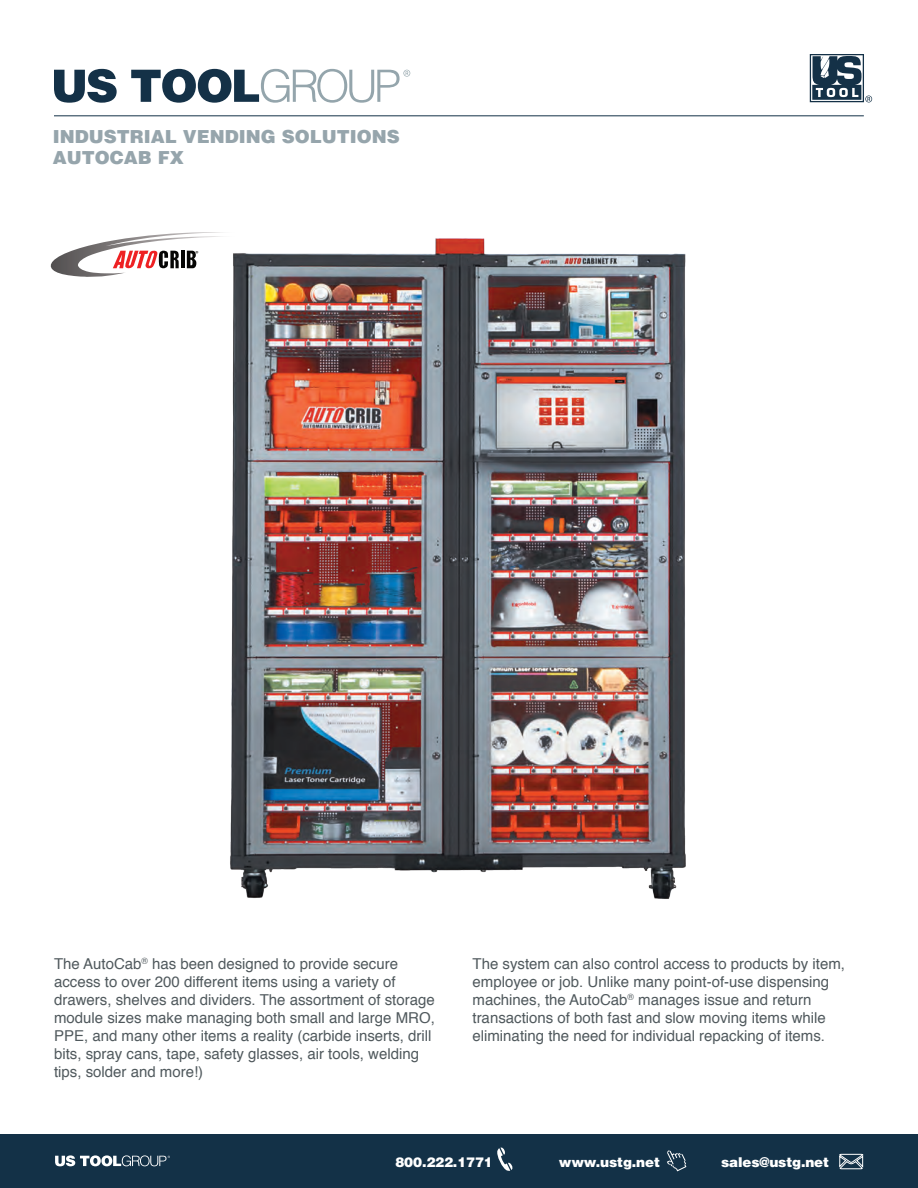
<style>
.page{position:relative;width:918px;height:1188px;background:#fff}
.page>*{position:absolute;margin:0;border:0;box-sizing:border-box;transform-origin:0 0}
.t1{font:900 18px/21.6px "Helvetica";color:#96a5ac}
.t2{font:15px/18px "Helvetica";color:#50595d}
.t3{font:900 13.5px "Helvetica";letter-spacing:-.01em;color:#fff}
.t4{font:7.35px "Myriad Pro";color:#050504}
</style>
<div class="page">
<div style="left:0;top:1134px;width:918px;height:54px;background:#133147"></div>
<svg style="left:497px;top:1148px;width:16px;height:23px"></svg>
<svg style="left:667px;top:1150px;width:19px;height:21px"></svg>
<svg style="left:839px;top:1154px;width:25px;height:16px"></svg>
<svg style="left:55px;top:1155px;width:115px;height:11px"></svg>
<img style="left:230px;top:238px;width:456px;height:661px">
<svg style="left:810px;top:54px;width:62px;height:48px"></svg>
<svg style="left:54px;top:69px;width:63px;height:34px"></svg>
<svg style="left:131px;top:69px;width:279px;height:34px"></svg>
<hr style="left:54px;top:116px;width:810px;height:1px;background:#133147">
<svg style="left:51px;top:232px;width:185px;height:45px"></svg>
<p class="t1" style="left:53px;top:125px;width:348px">INDUSTRIAL VENDING SOLUTIONS<br>AUTOCAB FX</p>
<p class="t4" style="left:196px;top:249px;width:5px">®</p>
<p class="t2" style="left:54px;top:955px;width:382px">The AutoCab<sup>®</sup> has been designed to provide secure access to over 200 different items using a variety of drawers, shelves and dividers. The assortment of storage module sizes make managing both small and large MRO, PPE, and many other items a reality (carbide inserts, drill bits, spray cans, tape, safety glasses, air tools, welding tips, solder and more!)</p>
<p class="t2" style="left:472px;top:955px;width:374px">The system can also control access to products by item, employee or job. Unlike many point-of-use dispensing machines, the AutoCab<sup>®</sup> manages issue and return transactions of both fast and slow moving items while eliminating the need for individual repacking of items.</p>
<p class="t3" style="left:395px;top:1154px;width:99px">800.222.1771</p>
<p class="t3" style="left:559px;top:1153px;width:103px">www.ustg.net</p>
<p class="t3" style="left:721px;top:1153px;width:109px">sales@ustg.net</p>
</div>
